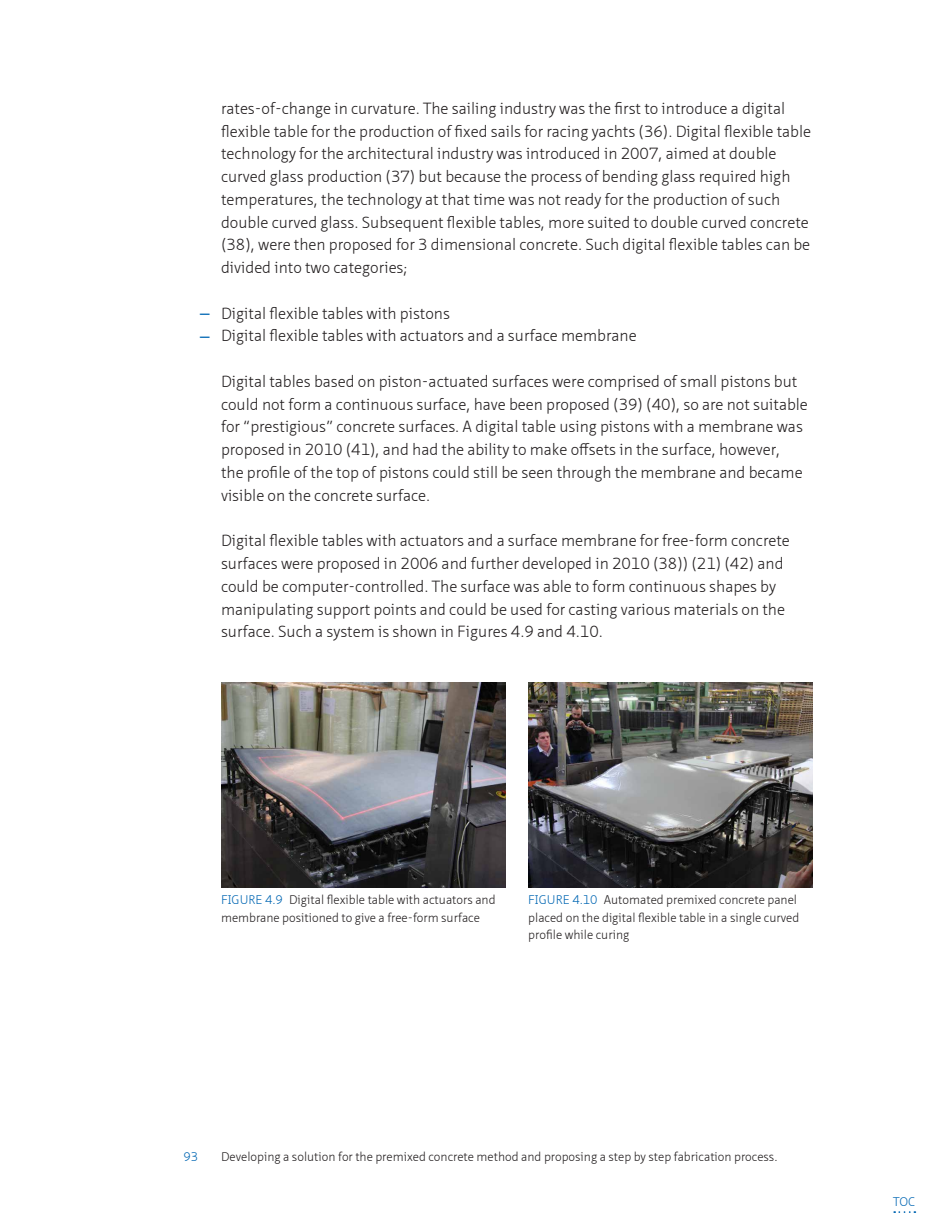
<style>
.page{position:relative;width:938px;height:1221px;background:#fff}
.page>*{position:absolute;margin:0;border:0;box-sizing:border-box;transform-origin:0 0}
.BODY_Normal{font:300 15.75px/22.8px "Neue Sans Pro";color:#231f20}
.BODY_Normal_-_Blank{font:300 15.75px/22.8px "Neue Sans Pro";color:#231f20}
.BODY_Normal_-_No_Bla{font:300 15.75px/22.8px "Neue Sans Pro";color:#231f20}
.t1{font:300 12.25px/17.2px "Neue Sans Pro";color:#231f20}
.t2{font:300 12.25px "Neue Sans Pro";color:#0066b3}
.s1{font-size:22.75px;color:#0066b3}
.s2{color:#0066b3}
</style>
<div class="page">
<img style="left:221px;top:682px;width:284px;height:205px">
<img style="left:528px;top:682px;width:284px;height:205px">
<svg style="left:894px;top:1211px;width:21px;height:1px"></svg>
<p class="BODY_Normal" style="left:221px;top:97px;width:591px">rates-of-change in curvature. The sailing industry was the first to introduce a digital flexible table for the production of fixed sails for racing yachts (36). Digital flexible table technology for the architectural industry was introduced in 2007, aimed at double curved glass production (37) but because the process of bending glass required high temperatures, the technology at that time was not ready for the production of such double curved glass. Subsequent flexible tables, more suited to double curved concrete (38), were then proposed for 3 dimensional concrete. Such digital flexible tables can be divided into two categories;</p>
<p class="BODY_Normal" style="left:198px;top:301px;width:253px"><span class="s1">–</span> Digital flexible tables with pistons</p>
<p class="BODY_Normal" style="left:198px;top:324px;width:440px"><span class="s1">–</span> Digital flexible tables with actuators and a surface membrane</p>
<p class="BODY_Normal_-_Blank" style="left:221px;top:370px;width:588px">Digital tables based on piston-actuated surfaces were comprised of small pistons but could not form a continuous surface, have been proposed (39) (40), so are not suitable for “prestigious” concrete surfaces. A digital table using pistons with a membrane was proposed in 2010 (41), and had the ability to make offsets in the surface, however,<br>the profile of the top of pistons could still be seen through the membrane and became visible on the concrete surface.</p>
<p class="BODY_Normal_-_No_Bla" style="left:221px;top:529px;width:570px">Digital flexible tables with actuators and a surface membrane for free-form concrete surfaces were proposed in 2006 and further developed in 2010 (38)) (21) (42) and could be computer-controlled. The surface was able to form continuous shapes by manipulating support points and could be used for casting various materials on the surface. Such a system is shown in Figures 4.9 and 4.10.</p>
<p class="t1" style="left:221px;top:891px;width:276px;text-indent:44px"><span class="s2">4.9</span> Digital flexible table with actuators and membrane positioned to give a free-form surface</p>
<p class="t2" style="left:528px;top:892px;width:15px">Figure</p>
<p class="t1" style="left:528px;top:891px;width:272px;text-indent:44px"><span class="s2">4.10</span> Automated premixed concrete panel placed on the digital flexible table in a single curved profile while curing</p>
<p class="t2" style="left:221px;top:892px;width:15px">Figure</p>
<p class="t2" style="left:183px;top:1148px;width:16px">93</p>
<p class="t1" style="left:221px;top:1147px;width:558px">Developing a solution for the premixed concrete method and proposing a step by step fabrication process.</p>
<p class="t2" style="left:893px;top:1193px;width:23px">TOC</p>
</div>
